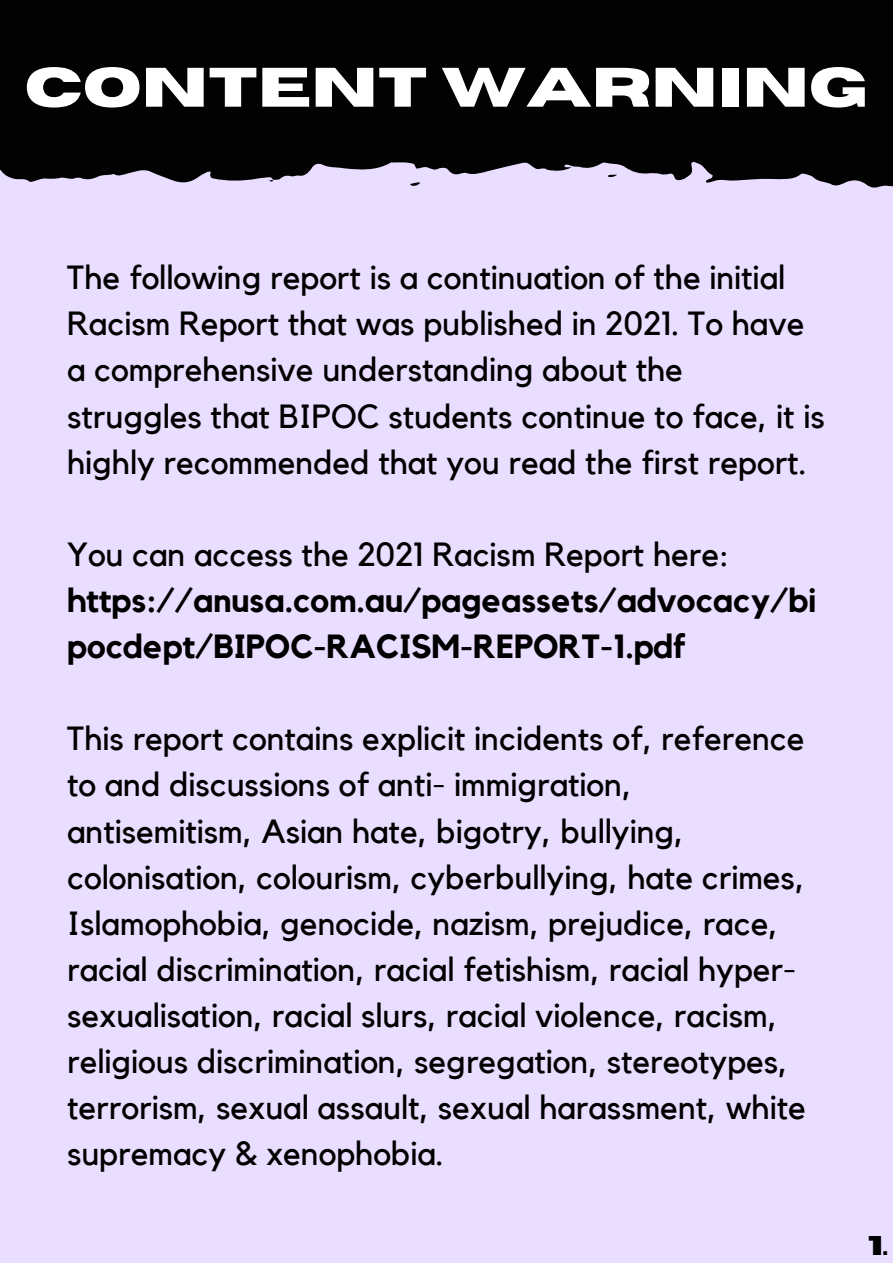
<style>
.page{position:relative;width:893px;height:1264px;background:#fff}
.page>*{position:absolute;margin:0;border:0;box-sizing:border-box;transform-origin:0 0}
.t1{font:700 55.5px "Horizon";color:#fff}
.t2{font:33.3px/46px "Kollektif";color:#000}
.t3{font:700 33.3px/46px "Kollektif";color:#000}
.t4{font:700 27px "Horizon";color:#000}
</style>
<div class="page">
<div style="left:0;top:0;width:892px;height:1262px;background:#e9deff"></div>
<svg style="left:0;top:0;width:892px;height:188px;background:#121214"></svg>
<svg style="left:608px;top:175px;width:9px;height:2px"></svg>
<svg style="left:410px;top:182px;width:10px;height:4px"></svg>
<h1 class="t1" style="left:25px;top:60px;width:844px">CONTENT WARNING</h1>
<p class="t2" style="left:67px;top:256px;width:759px">The following report is a continuation of the initial Racism Report that was published in 2021. To have a comprehensive understanding about the struggles that BIPOC students continue to face, it is highly recommended that you read the first report.</p>
<p class="t2" style="left:67px;top:532px;width:663px">You can access the 2021 Racism Report here:</p>
<p class="t3" style="left:67px;top:578px;width:750px">https://anusa.com.au/pageassets/advocacy/bi pocdept/BIPOC-RACISM-REPORT-1.pdf</p>
<p class="t2" style="left:67px;top:717px;width:740px">This report contains explicit incidents of, reference to and discussions of anti- immigration, antisemitism, Asian hate, bigotry, bullying, colonisation, colourism, cyberbullying, hate crimes, Islamophobia, genocide, nazism, prejudice, race, racial discrimination, racial fetishism, racial hyper&shy;sexualisation, racial slurs, racial violence, racism, religious discrimination, segregation, stereotypes, terrorism, sexual assault, sexual harassment, white supremacy &amp; xenophobia.</p>
<p class="t4" style="left:868px;top:1232px;width:21px">1.</p>
</div>
